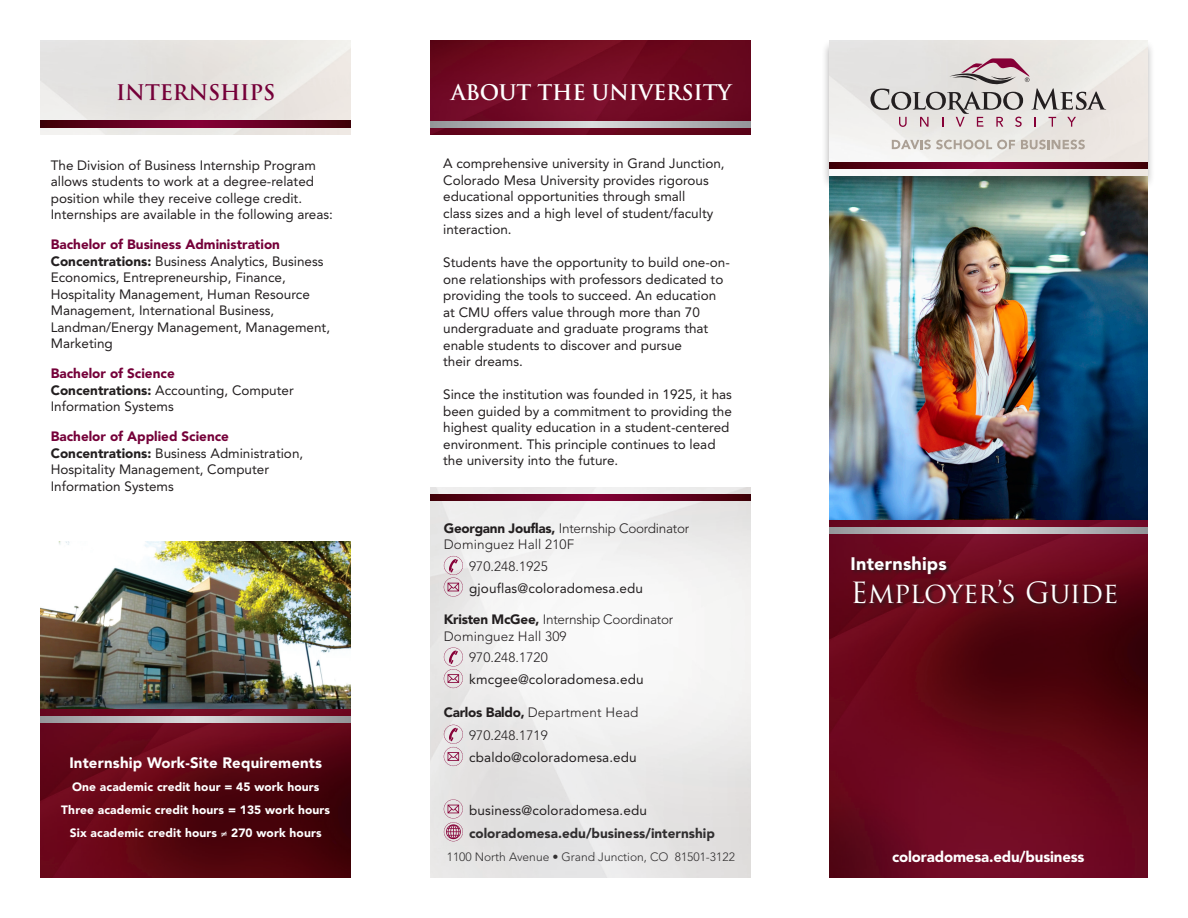
<style>
.page{position:relative;width:1188px;height:918px;background:#fff}
.page>*{position:absolute;margin:0;border:0;box-sizing:border-box;transform-origin:0 0}
.t1{font:28.5px "Trajan Pro";letter-spacing:-.01em;color:#fff}
.t2{font:700 21px "Trajan Pro";letter-spacing:-.01em;color:#fff}
.t3{font:700 21px "Trajan Pro";letter-spacing:-.01em;color:#750039}
.t4{font:900 18px "Avenir";letter-spacing:.01em;color:#fff}
.t5{font:900 15px "Avenir";letter-spacing:.01em;color:#fff}
.t6{font:900 15px "Avenir";letter-spacing:-.01em;color:#fff}
.t7{font:13.5px/16.5px "Avenir";color:#231f20}
.t8{font:300 13.5px "Avenir";letter-spacing:.01em;color:#231f20}
.t9{font:300 13.5px "Avenir";letter-spacing:-.02em;color:#231f20}
.t10{font:900 13.5px "Avenir";color:#312f30}
.t11{font:900 12px "Avenir";letter-spacing:.01em;color:#fff}
.t12{font:300 12px "Avenir";color:#312f30}
.s1{font-weight:900;color:#750039}
.s2{font-weight:900}
</style>
<div class="page">
<img style="left:40px;top:542px;width:311px;height:168px">
<img style="left:40px;top:710px;width:311px;height:168px">
<svg style="left:40px;top:716px;width:311px;height:7px;background:#b7b8bb"></svg>
<img style="left:40px;top:40px;width:311px;height:95px">
<svg style="left:40px;top:121px;width:311px;height:7px;background:#630020"></svg>
<img style="left:830px;top:191px;width:317px;height:330px">
<div style="left:821px;top:39px;width:335px;height:152px;background:#231f20;opacity:.4"></div>
<img style="left:830px;top:40px;width:317px;height:136px">
<svg style="left:830px;top:162px;width:317px;height:7px;background:#630020"></svg>
<img style="left:830px;top:521px;width:317px;height:357px">
<svg style="left:830px;top:527px;width:317px;height:7px;background:#b7b8bb"></svg>
<div style="left:851px;top:555px;width:271px;height:54px;background:#231f20;opacity:.75"></div>
<svg style="left:430px;top:494px;width:321px;height:7px;background:#630020"></svg>
<img style="left:430px;top:40px;width:321px;height:94px">
<svg style="left:430px;top:121px;width:321px;height:7px;background:#b7b8bb"></svg>
<svg style="left:444px;top:799px;width:19px;height:42px"></svg>
<svg style="left:444px;top:725px;width:19px;height:41px"></svg>
<svg style="left:444px;top:556px;width:19px;height:41px"></svg>
<svg style="left:444px;top:647px;width:19px;height:41px"></svg>
<svg style="left:870px;top:58px;width:236px;height:69px;background:#cfc8c8"></svg>
<svg style="left:892px;top:140px;width:123px;height:9px"></svg>
<svg style="left:1021px;top:140px;width:64px;height:9px"></svg>
<p class="t3" style="left:116px;top:79px;width:161px">INTERNSHIPS</p>
<p class="t7" style="left:51px;top:157px;width:284px">The Division of Business Internship Program allows students to work at a degree-related position while they receive college credit.<br>Internships are available in the following areas:</p>
<p class="t7" style="left:51px;top:237px;width:281px"><span class="s1">Bachelor of Business Administration </span><span class="s2">Concentrations:</span> Business Analytics, Business Economics, Entrepreneurship, Finance, Hospitality Management, Human Resource Management, International Business, Landman/Energy Management, Management, Marketing</p>
<p class="t7" style="left:51px;top:366px;width:245px"><span class="s1">Bachelor of Science<br></span><span class="s2">Concentrations:</span> Accounting, Computer<br>Information Systems</p>
<p class="t7" style="left:51px;top:429px;width:254px"><span class="s1">Bachelor of Applied Science<br></span><span class="s2">Concentrations:</span> Business Administration,<br>Hospitality Management, Computer<br>Information Systems</p>
<p class="t5" style="left:69px;top:753px;width:254px">Internship Work-Site Requirements</p>
<p class="t11" style="left:72px;top:779px;width:249px">One academic credit hour = 45 work hours</p>
<p class="t11" style="left:61px;top:803px;width:270px">Three academic credit hours = 135 work hours</p>
<p class="t11" style="left:70px;top:826px;width:253px">Six academic credit hours ≠ 270 work hours</p>
<p class="t2" style="left:451px;top:80px;width:282px">ABOUT THE UNIVERSITY</p>
<p class="t7" style="left:443px;top:156px;width:283px">A comprehensive university in Grand Junction, Colorado Mesa University provides rigorous educational opportunities through small<br>class sizes and a high level of student/faculty interaction.</p>
<p class="t7" style="left:443px;top:255px;width:288px">Students have the opportunity to build one-on&shy;one relationships with professors dedicated to providing the tools to succeed. An education at CMU offers value through more than 70 undergraduate and graduate programs that enable students to discover and pursue<br>their dreams.</p>
<p class="t7" style="left:443px;top:387px;width:290px">Since the institution was founded in 1925, it has been guided by a commitment to providing the highest quality education in a student-centered environment. This principle continues to lead the university into the future.</p>
<p class="t9" style="left:444px;top:520px;width:247px"><span class="s2">Georgann Jouflas,</span> Internship Coordinator</p>
<p class="t8" style="left:444px;top:536px;width:132px">Dominguez Hall 210F</p>
<p class="t8" style="left:469px;top:558px;width:80px">970.248.1925</p>
<p class="t7" style="left:469px;top:580px;width:175px">gjouflas@coloradomesa.edu</p>
<p class="t9" style="left:444px;top:611px;width:231px"><span class="s2">Kristen McGee,</span> Internship Coordinator</p>
<p class="t8" style="left:444px;top:628px;width:124px">Dominguez Hall 309</p>
<p class="t8" style="left:469px;top:650px;width:80px">970.248.1720</p>
<p class="t7" style="left:469px;top:671px;width:176px">kmcgee@coloradomesa.edu</p>
<p class="t8" style="left:444px;top:705px;width:196px"><span class="s2">Carlos Baldo,</span> Department Head</p>
<p class="t8" style="left:469px;top:727px;width:80px">970.248.1719</p>
<p class="t7" style="left:469px;top:749px;width:169px">cbaldo@coloradomesa.edu</p>
<p class="t7" style="left:469px;top:802px;width:179px">business@coloradomesa.edu</p>
<p class="t10" style="left:469px;top:825px;width:247px">coloradomesa.edu/business/internship</p>
<p class="t12" style="left:447px;top:850px;width:290px">1100 North Avenue • Grand Junction, CO 81501-3122</p>
<p class="t4" style="left:851px;top:553px;width:98px">Internships</p>
<p class="t1" style="left:851px;top:575px;width:269px">Employer’s Guide</p>
<p class="t6" style="left:892px;top:847px;width:194px">coloradomesa.edu/business</p>
</div>
